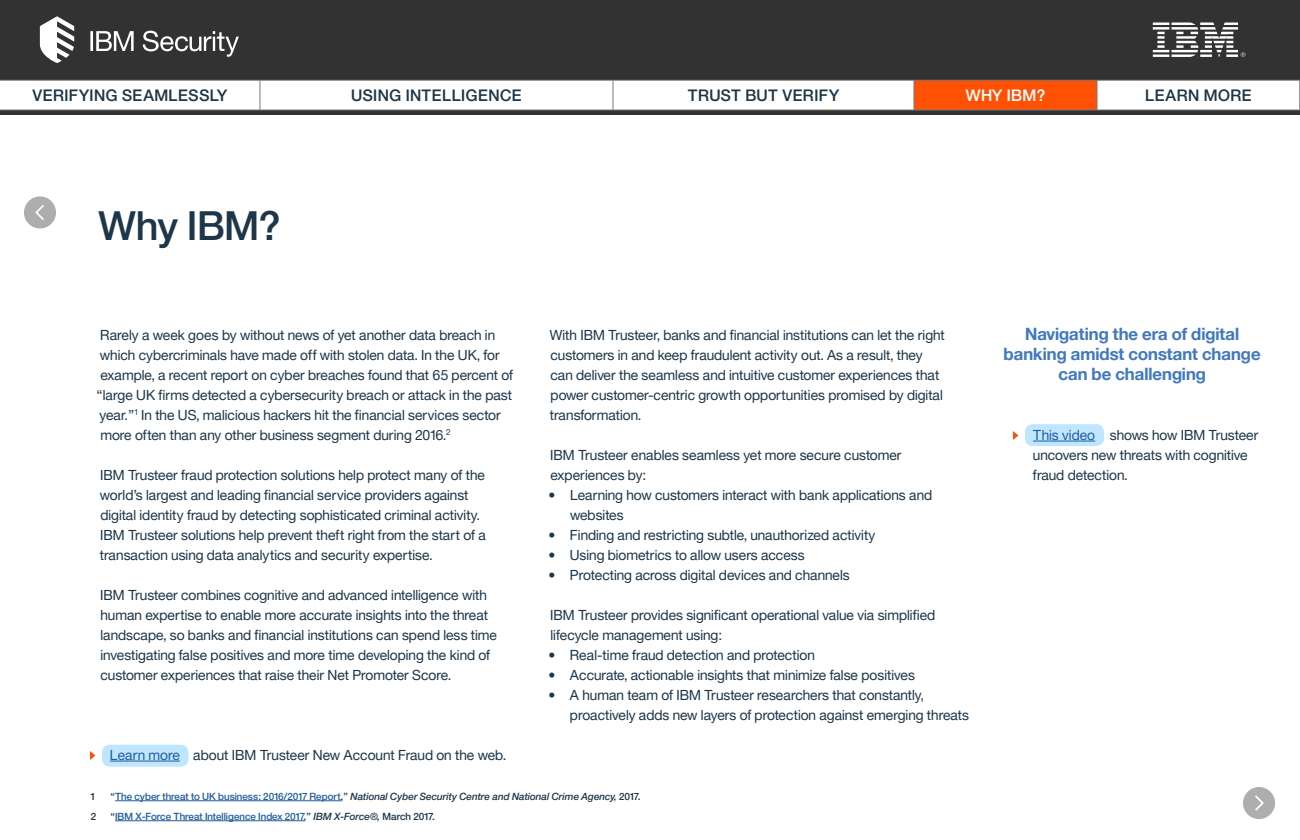
<style>
.page{position:relative;width:1300px;height:840px;background:#fff}
.page>*{position:absolute;margin:0;border:0;box-sizing:border-box;transform-origin:0 0}
.t1{font:40px "Helv Neue Mediumfor IBM";color:#1d3649}
.t2{font:17px/20px "Helv Neue Boldfor IBM";color:#4178be;text-align:center}
.t3{font:16px "Helv Neue Mediumfor IBM";letter-spacing:.025em;color:#1d3649}
.t4{font:16px "Helv Neue Mediumfor IBM";letter-spacing:.025em;color:#fff}
.t5{font:14px/20px "Helv Neue Romanfor IBM";color:#1d3649}
.t6{font:10px "Helv Neue Medium Italicfor IBM";color:#1d3649}
.t7{font:10px "Helv Neue Mediumfor IBM";color:#215e9e}
.t8{font:10px "Helv Neue Mediumfor IBM";color:#1d3649}
.s1{color:#215e9e}
.s2{font-family:"Helv Neue Mediumfor IBM"}
.s3{font-family:"Helv Neue Mediumfor IBM";color:#215e9e}
.s4{color:#1d3649}
.s5{font-family:"Helv Neue Medium Italicfor IBM";color:#1d3649}
</style>
<div class="page">
<div style="left:0;top:0;width:1300px;height:80px;background:#323232"></div>
<svg style="left:40px;top:16px;width:34px;height:47px"></svg>
<svg style="left:90px;top:31px;width:44px;height:20px"></svg>
<svg style="left:143px;top:31px;width:96px;height:26px"></svg>
<svg style="left:1153px;top:23px;width:92px;height:34px"></svg>
<div style="left:102px;top:745px;width:86px;height:22px;background:#c0e6ff;border-radius:8px"></div>
<hr style="left:110px;top:761px;width:70px;height:1px;background:#215e9e">
<svg style="left:90px;top:751px;width:5px;height:9px"></svg>
<hr style="left:115px;top:800px;width:226px;height:1px;background:#215e9e">
<hr style="left:115px;top:820px;width:189px;height:1px;background:#215e9e">
<div style="left:1025px;top:424px;width:79px;height:22px;background:#c0e6ff;border-radius:8px"></div>
<hr style="left:1033px;top:441px;width:62px;height:1px;background:#215e9e">
<svg style="left:1013px;top:431px;width:5px;height:9px"></svg>
<svg style="left:24px;top:196px;width:32px;height:33px"></svg>
<svg style="left:1243px;top:787px;width:32px;height:32px"></svg>
<div style="left:0;top:110px;width:1300px;height:5px;background:#323232"></div>
<div style="left:914px;top:80px;width:183px;height:30px;background:#ff5003"></div>
<hr style="left:0;top:80px;width:260px;height:1px;background:#777677">
<hr style="left:0;top:110px;width:260px;height:1px;background:#777677">
<hr style="left:260px;top:80px;width:1px;height:30px;background:#777677">
<hr style="left:613px;top:80px;width:1px;height:30px;background:#777677">
<hr style="left:260px;top:80px;width:353px;height:1px;background:#777677">
<hr style="left:613px;top:80px;width:301px;height:1px;background:#777677">
<hr style="left:914px;top:80px;width:183px;height:1px;background:#777677">
<hr style="left:1097px;top:80px;width:203px;height:1px;background:#777677">
<hr style="left:260px;top:110px;width:353px;height:1px;background:#777677">
<hr style="left:613px;top:110px;width:301px;height:1px;background:#777677">
<hr style="left:914px;top:110px;width:183px;height:1px;background:#777677">
<hr style="left:1097px;top:110px;width:203px;height:1px;background:#777677">
<hr style="left:914px;top:80px;width:1px;height:30px;background:#777677">
<hr style="left:1097px;top:80px;width:1px;height:30px;background:#777677">
<hr style="left:1299px;top:80px;width:1px;height:30px;background:#777677">
<p class="t3" style="left:33px;top:86px;width:196px">VERIFYING SEAMLESSLY</p>
<p class="t3" style="left:351px;top:86px;width:172px">USING INTELLIGENCE</p>
<p class="t3" style="left:688px;top:86px;width:153px">TRUST BUT VERIFY</p>
<p class="t4" style="left:966px;top:86px;width:81px">WHY IBM?</p>
<p class="t3" style="left:1145px;top:86px;width:108px">LEARN MORE</p>
<p class="t1" style="left:99px;top:202px;width:183px">Why IBM?</p>
<p class="t5" style="left:100px;top:325px;width:396px">Rarely a week goes by without news of yet another data breach in</p>
<p class="t5" style="left:100px;top:345px;width:401px">which cybercriminals have made off with stolen data. In the UK, for</p>
<p class="t5" style="left:100px;top:365px;width:414px">example, a recent report on cyber breaches found that 65 percent of</p>
<p class="t5" style="left:96px;top:385px;width:417px">“large UK firms detected a cybersecurity breach or attack in the past</p>
<p class="t5" style="left:100px;top:405px;width:403px">year.”<sup>1</sup> In the US, malicious hackers hit the financial services sector</p>
<p class="t5" style="left:100px;top:425px;width:352px">more often than any other business segment during 2016.<sup>2</sup></p>
<p class="t5" style="left:100px;top:465px;width:387px">IBM Trusteer fraud protection solutions help protect many of the world’s largest and leading financial service providers against digital identity fraud by detecting sophisticated criminal activity.<br>IBM Trusteer solutions help prevent theft right from the start of a transaction using data analytics and security expertise.</p>
<p class="t5" style="left:100px;top:585px;width:398px">IBM Trusteer combines cognitive and advanced intelligence with human expertise to enable more accurate insights into the threat landscape, so banks and financial institutions can spend less time investigating false positives and more time developing the kind of customer experiences that raise their Net Promoter Score.</p>
<p class="t5" style="left:110px;top:745px;width:397px"><span class="s1">Learn more</span> about IBM Trusteer New Account Fraud on the web.</p>
<p class="t5" style="left:550px;top:325px;width:396px">With IBM Trusteer, banks and financial institutions can let the right customers in and keep fraudulent activity out. As a result, they can deliver the seamless and intuitive customer experiences that power customer-centric growth opportunities promised by digital transformation.</p>
<p class="t5" style="left:550px;top:445px;width:353px">IBM Trusteer enables seamless yet more secure customer experiences by:</p>
<p class="t5" style="left:570px;top:485px;width:364px;text-indent:-22px">• Learning how customers interact with bank applications and websites</p>
<p class="t5" style="left:548px;top:525px;width:329px">• Finding and restricting subtle, unauthorized activity</p>
<p class="t5" style="left:548px;top:545px;width:258px">• Using biometrics to allow users access</p>
<p class="t5" style="left:548px;top:565px;width:303px">• Protecting across digital devices and channels</p>
<p class="t5" style="left:550px;top:605px;width:387px">IBM Trusteer provides significant operational value via simplified lifecycle management using:</p>
<p class="t5" style="left:548px;top:645px;width:268px">• Real-time fraud detection and protection</p>
<p class="t5" style="left:548px;top:665px;width:368px">• Accurate, actionable insights that minimize false positives</p>
<p class="t5" style="left:570px;top:685px;width:401px;text-indent:-22px">• A human team of IBM Trusteer researchers that constantly, proactively adds new layers of protection against emerging threats</p>
<p class="t8" style="left:90px;top:790px;width:6px">1</p>
<p class="t6" style="left:110px;top:790px;width:532px"><span class="s2">“</span><span class="s3">The cyber threat to UK business: 2016/2017 Report</span><span class="s2">,”</span> National Cyber Security Centre and National Crime Agency, <span class="s2">2017.</span></p>
<p class="t8" style="left:91px;top:810px;width:7px">2</p>
<p class="t7" style="left:110px;top:810px;width:326px"><span class="s4">“</span>IBM X-Force Threat Intelligence Index 2017<span class="s4">,”</span> <span class="s5">IBM X-Force®,</span> <span class="s4">March 2017.</span></p>
<p class="t2" style="left:1004px;top:323px;width:259px">Navigating the era of digital banking amidst constant change can be challenging</p>
<p class="t5" style="left:1033px;top:425px;width:227px"><span class="s1">This video</span> shows how IBM Trusteer uncovers new threats with cognitive fraud detection.</p>
</div>
